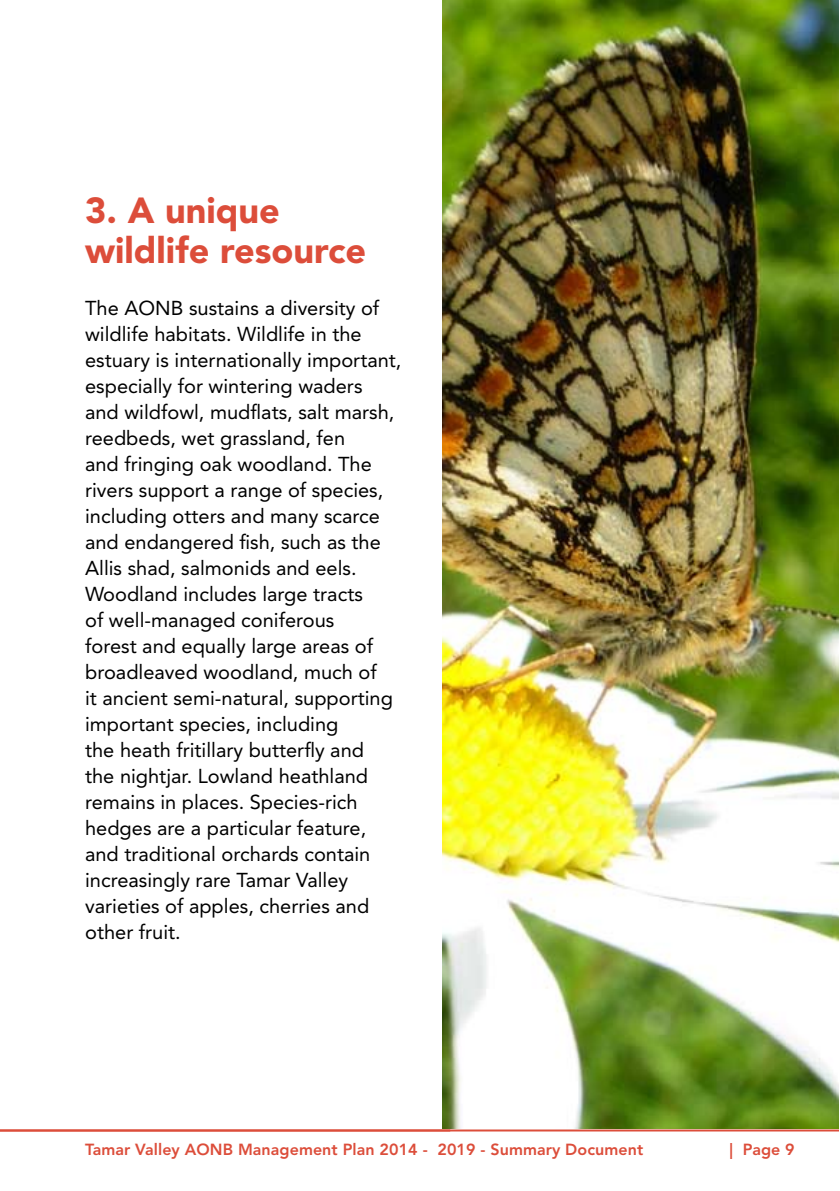
<style>
.page{position:relative;width:840px;height:1191px;background:#fff}
.page>*{position:absolute;margin:0;border:0;box-sizing:border-box;transform-origin:0 0}
.t1{font:900 36px/40px "Avenir LT";color:#dc4d3a}
.t2{font:20px/26px "Avenir LT";color:#000}
.t3{font:800 16px "Avenir LT";letter-spacing:.005em;color:#dc4d3a}
</style>
<div class="page">
<hr style="left:0;top:1129px;width:838px;height:2px;background:#dc4d3a">
<img style="left:442px;top:1px;width:396px;height:1127px">
<h1 class="t1" style="left:85px;top:190px;width:282px">3. A unique wildlife resource</h1>
<p class="t2" style="left:85px;top:295px;width:318px">The AONB sustains a diversity of wildlife habitats. Wildlife in the estuary is internationally important, especially for wintering waders<br>and wildfowl, mudflats, salt marsh, reedbeds, wet grassland, fen<br>and fringing oak woodland. The rivers support a range of species, including otters and many scarce and endangered fish, such as the<br>Allis shad, salmonids and eels.<br>Woodland includes large tracts<br>of well-managed coniferous<br>forest and equally large areas of broadleaved woodland, much of<br>it ancient semi-natural, supporting important species, including<br>the heath fritillary butterfly and<br>the nightjar. Lowland heathland remains in places. Species-rich hedges are a particular feature, and traditional orchards contain increasingly rare Tamar Valley varieties of apples, cherries and other fruit.</p>
<p class="t3" style="left:85px;top:1139px;width:559px">Tamar Valley AONB Management Plan 2014 - 2019 - Summary Document</p>
<p class="t3" style="left:729px;top:1139px;width:66px">| Page 9</p>
</div>
